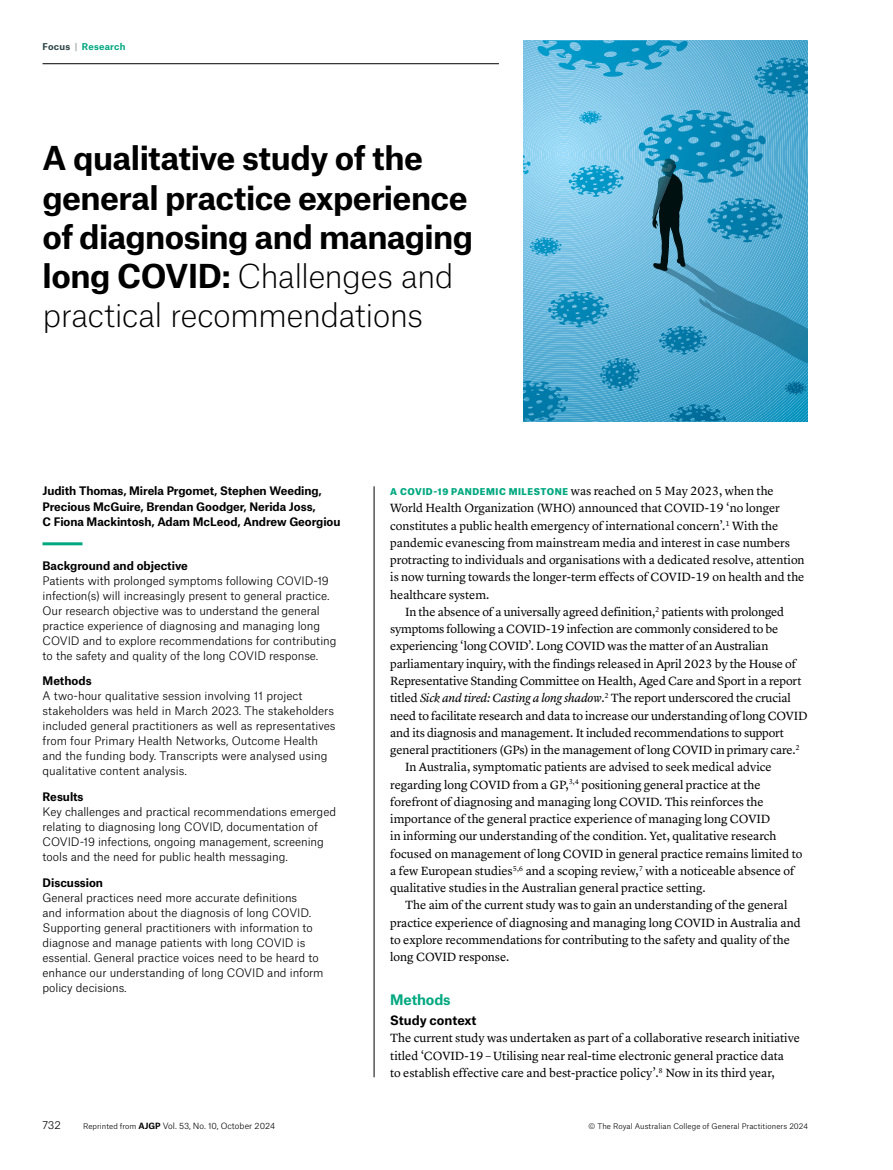
<style>
.page{position:relative;width:893px;height:1170px;background:#fff}
.page>*{position:absolute;margin:0;border:0;box-sizing:border-box;transform-origin:0 0}
.t1{font:700 31.5px/39px "Atlas Grotesk";letter-spacing:-.02em;color:#000}
.t2{font:700 13.8px "Atlas Grotesk";letter-spacing:-.01em;color:#00a880}
.t3{font:12.3px/17.2px "Lyon Text";color:#000}
.t4{font:700 12.3px "Atlas Grotesk";letter-spacing:-.005em;color:#000}
.t5{font:300 11.25px/15px "Atlas Grotesk";letter-spacing:-.005em;color:#000}
.t6{font:700 11.25px/15.8px "Atlas Grotesk";letter-spacing:-.005em;color:#000}
.t7{font:300 10.5px "Atlas Grotesk";color:#000}
.t8{font:700 9px "Atlas Grotesk";letter-spacing:.025em;color:#00a880}
.t9{font:300 8.25px "Atlas Grotesk";letter-spacing:-.005em;color:#000}
.t10{font:300 7.5px "Atlas Grotesk";letter-spacing:.01em;color:#000}
.s1{color:#2d4245}
.s2{font-weight:100;color:#2d4245}
.s3{font-weight:100}
.s4{font-family:"Atlas Grotesk";font-weight:900;font-size:9px;color:#00a880}
.s5{font-style:italic}
.s6{font-size:7.5px}
.s7{font-weight:700}
</style>
<div class="page">
<hr style="left:43px;top:63px;width:456px;height:1px;background:#000">
<svg style="left:523px;top:40px;width:285px;height:381px;background:#4da8cf"></svg>
<img style="left:548px;top:291px;width:27px;height:34px">
<img style="left:754px;top:58px;width:30px;height:36px">
<img style="left:523px;top:381px;width:45px;height:40px">
<img style="left:669px;top:404px;width:57px;height:17px">
<img style="left:600px;top:358px;width:17px;height:31px">
<svg style="left:785px;top:381px;width:9px;height:13px"></svg>
<img style="left:707px;top:198px;width:32px;height:41px">
<img style="left:652px;top:260px;width:156px;height:103px">
<svg style="left:523px;top:40px;width:171px;height:244px;background:#6cb8d9"></svg>
<hr style="left:43px;top:542px;width:39px;height:3px;background:#00a880">
<hr style="left:374px;top:486px;width:1px;height:591px;background:#000">
<p class="t8" style="left:43px;top:40px;width:85px"><span class="s1">Focus</span> <span class="s2">|</span> Research</p>
<h1 class="t1" style="left:43px;top:136px;width:432px">A qualitative study of the general practice experience of diagnosing and managing long COVID: <span class="s3">Challenges and practical recommendations</span></h1>
<p class="t6" style="left:43px;top:481px;width:299px">Judith Thomas, Mirela Prgomet, Stephen Weeding,<br>Precious McGuire, Brendan Goodger, Nerida Joss,<br>C Fiona Mackintosh, Adam McLeod, Andrew Georgiou</p>
<p class="t6" style="left:43px;top:556px;width:147px">Background and objective</p>
<p class="t5" style="left:43px;top:571px;width:296px">Patients with prolonged symptoms following COVID-19 infection(s) will increasingly present to general practice.<br>Our research objective was to understand the general practice experience of diagnosing and managing long COVID and to explore recommendations for contributing to the safety and quality of the long COVID response.</p>
<p class="t6" style="left:43px;top:672px;width:51px">Methods</p>
<p class="t5" style="left:43px;top:687px;width:295px">A two-hour qualitative session involving 11 project stakeholders was held in March 2023. The stakeholders included general practitioners as well as representatives from four Primary Health Networks, Outcome Health and the funding body. Transcripts were analysed using qualitative content analysis.</p>
<p class="t6" style="left:43px;top:787px;width:43px">Results</p>
<p class="t5" style="left:43px;top:803px;width:295px">Key challenges and practical recommendations emerged relating to diagnosing long COVID, documentation of COVID-19 infections, ongoing management, screening tools and the need for public health messaging.</p>
<p class="t6" style="left:43px;top:873px;width:62px">Discussion</p>
<p class="t5" style="left:43px;top:888px;width:283px">General practices need more accurate definitions<br>and information about the diagnosis of long COVID.<br>Supporting general practitioners with information to diagnose and manage patients with long COVID is essential. General practice voices need to be heard to enhance our understanding of long COVID and inform policy decisions.</p>
<p class="t3" style="left:390px;top:481px;width:385px"><span class="s4">A COVID-19 PANDEMIC MILESTONE</span> was reached on 5 May 2023, when the</p>
<p class="t3" style="left:390px;top:498px;width:391px">World Health Organization (WHO) announced that COVID-19 ‘no longer</p>
<p class="t3" style="left:390px;top:516px;width:390px">constitutes a public health emergency of international concern’.<sup>1</sup> With the</p>
<p class="t3" style="left:390px;top:533px;width:401px">pandemic evanescing from mainstream media and interest in case numbers</p>
<p class="t3" style="left:390px;top:550px;width:416px">protracting to individuals and organisations with a dedicated resolve, attention</p>
<p class="t3" style="left:390px;top:567px;width:416px">is now turning towards the longer-term effects of COVID-19 on health and the</p>
<p class="t3" style="left:390px;top:585px;width:101px">healthcare system.</p>
<p class="t3" style="left:405px;top:602px;width:381px">In the absence of a universally agreed definition,<sup>2</sup> patients with prolonged</p>
<p class="t3" style="left:390px;top:619px;width:390px">symptoms following a COVID-19 infection are commonly considered to be</p>
<p class="t3" style="left:390px;top:636px;width:380px">experiencing ‘long COVID’. Long COVID was the matter of an Australian</p>
<p class="t3" style="left:390px;top:654px;width:407px">parliamentary inquiry, with the findings released in April 2023 by the House of</p>
<p class="t3" style="left:390px;top:671px;width:413px">Representative Standing Committee on Health, Aged Care and Sport in a report</p>
<p class="t3" style="left:390px;top:688px;width:402px">titled <span class="s5">Sick and tired: Casting a long shadow</span>.<sup>2</sup> The report underscored the crucial</p>
<p class="t3" style="left:390px;top:705px;width:419px">need to facilitate research and data to increase our understanding of long COVID</p>
<p class="t3" style="left:390px;top:723px;width:395px">and its diagnosis and management. It included recommendations to support</p>
<p class="t3" style="left:390px;top:740px;width:411px">general practitioners (GPs) in the management of long COVID in primary care.<sup>2</sup></p>
<p class="t3" style="left:405px;top:757px;width:368px">In Australia, symptomatic patients are advised to seek medical advice</p>
<p class="t3" style="left:390px;top:774px;width:372px">regarding long COVID from a GP,<sup>3,4</sup> positioning general practice at the</p>
<p class="t3" style="left:390px;top:792px;width:375px">forefront of diagnosing and managing long COVID. This reinforces the</p>
<p class="t3" style="left:390px;top:809px;width:382px">importance of the general practice experience of managing long COVID</p>
<p class="t3" style="left:390px;top:826px;width:388px">in informing our understanding of the condition. Yet, qualitative research</p>
<p class="t3" style="left:390px;top:843px;width:414px">focused on management of long COVID in general practice remains limited to</p>
<p class="t3" style="left:390px;top:861px;width:406px">a few European studies<sup>5,6</sup> and a scoping review,<sup>7</sup> with a noticeable absence of</p>
<p class="t3" style="left:390px;top:878px;width:317px">qualitative studies in the Australian general practice setting.</p>
<p class="t3" style="left:405px;top:895px;width:384px">The aim of the current study was to gain an understanding of the general</p>
<p class="t3" style="left:390px;top:912px;width:412px">practice experience of diagnosing and managing long COVID in Australia and</p>
<p class="t3" style="left:390px;top:930px;width:401px">to explore recommendations for contributing to the safety and quality of the</p>
<p class="t3" style="left:390px;top:947px;width:121px">long COVID response.</p>
<p class="t2" style="left:390px;top:988px;width:62px">Methods</p>
<p class="t4" style="left:390px;top:1010px;width:88px">Study context</p>
<p class="t3" style="left:390px;top:1028px;width:411px">The current study was undertaken as part of a collaborative research initiative titled ‘COVID-19 – Utilising near real-time electronic general practice data<br>to establish effective care and best-practice policy’.<sup>8</sup> Now in its third year,</p>
<p class="t7" style="left:43px;top:1116px;width:20px">732</p>
<p class="t9" style="left:83px;top:1118px;width:193px"><span class="s6">Reprinted from</span> <span class="s7">AJGP</span> Vol. 53, No. 10, October 2024</p>
<p class="t10" style="left:589px;top:1119px;width:221px">© The Royal Australian College of General Practitioners 2024</p>
</div>
